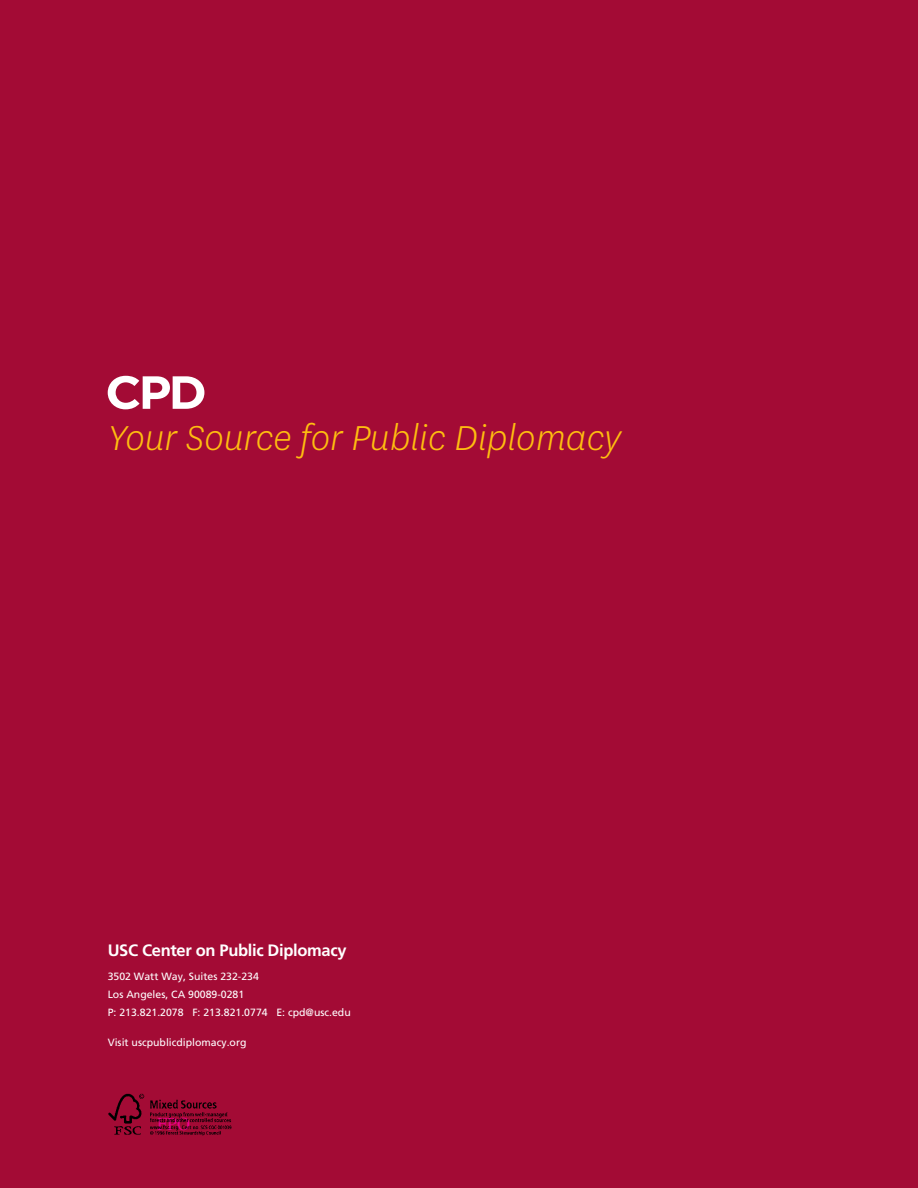
<style>
.page{position:relative;width:918px;height:1188px;background:#a30b35}
.page>*{position:absolute;margin:0;border:0;box-sizing:border-box;transform-origin:0 0}
.t1{font:italic 300 40.5px "National";color:#febe10}
.t2{font:18px "Times";color:#ec008c}
.t3{font:700 16.5px "Frutiger";letter-spacing:-.02em;color:#fff}
.t4{font:10.5px/18px "Frutiger";color:#fff}
</style>
<div class="page">
<svg style="left:108px;top:376px;width:96px;height:33px"></svg>
<img style="left:108px;top:1093px;width:124px;height:43px">
<h1 class="t1" style="left:108px;top:413px;width:515px">Your Source for Public Diplomacy</h1>
<h3 class="t3" style="left:108px;top:940px;width:240px">USC Center on Public Diplomacy</h3>
<p class="t4" style="left:108px;top:968px;width:245px">3502 Watt Way, Suites 232-234<br>Los Angeles, CA 90089-0281<br>P: 213.821.2078 F: 213.821.0774 E: cpd@usc.edu</p>
<p class="t4" style="left:108px;top:1034px;width:140px">Visit uscpublicdiplomacy.org</p>
<h2 class="t2" style="left:157px;top:1107px;width:35px">FPO</h2>
</div>
